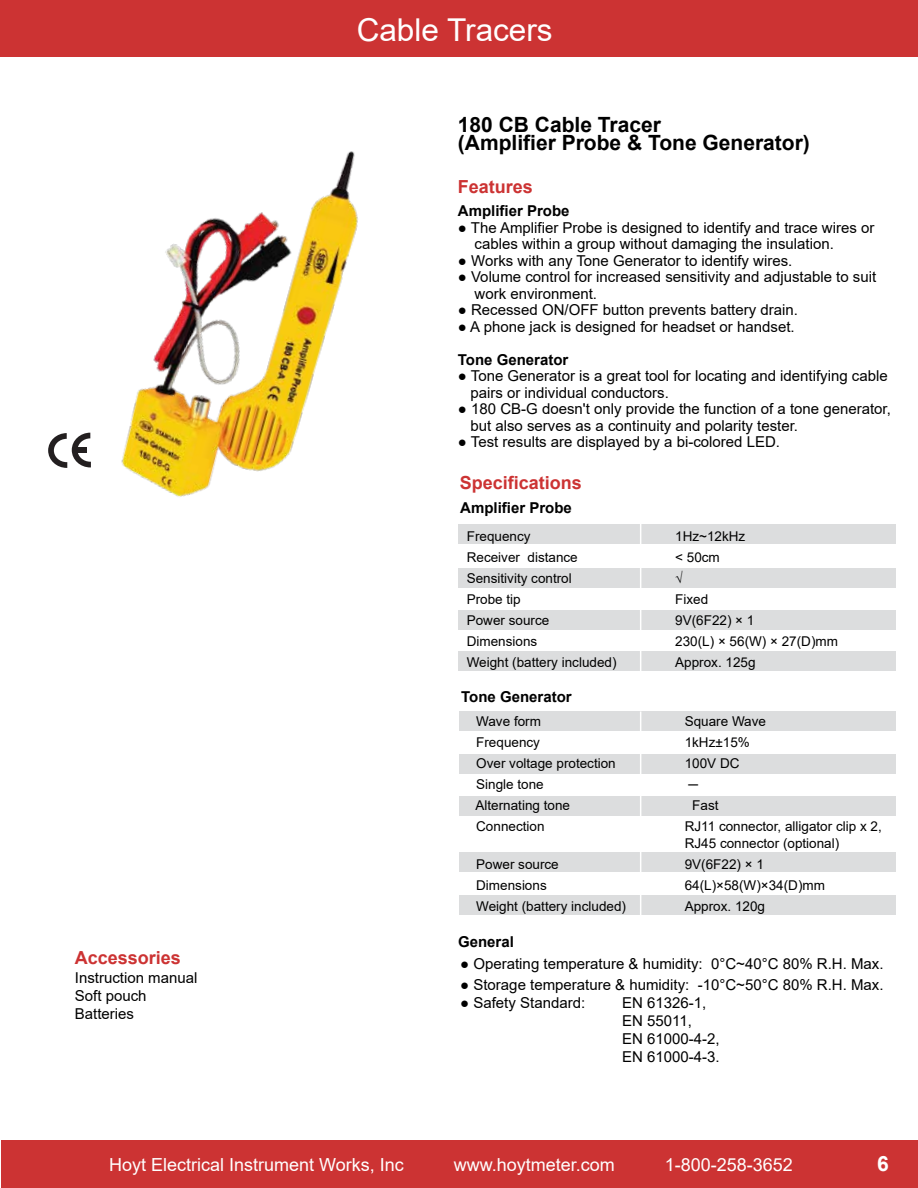
<style>
.page{position:relative;width:918px;height:1188px;background:#fff}
.page>*{position:absolute;margin:0;border:0;box-sizing:border-box;transform-origin:0 0}
.t1{font:31.5px "Arial";color:#fff}
.t2{font:700 21px/18px "Arial";color:#000}
.t3{font:700 21px "Arial";color:#fff}
.t4{font:18px "Arial";color:#fff}
.t5{font:700 18px "Arial";color:#c33}
.t6{font:15px/18px "Arial";color:#000}
.t7{font:700 15px "Arial";color:#000}
.t8{font:13.5px/16.5px "Arial";color:#000}
</style>
<div class="page">
<div style="left:460px;top:711px;width:436px;height:20px;background:#dcddde"></div>
<div style="left:460px;top:754px;width:436px;height:20px;background:#dcddde"></div>
<div style="left:460px;top:796px;width:436px;height:20px;background:#dcddde"></div>
<div style="left:460px;top:852px;width:436px;height:20px;background:#dcddde"></div>
<div style="left:460px;top:895px;width:436px;height:20px;background:#dcddde"></div>
<hr style="left:640px;top:712px;width:1px;height:214px;background:#fff">
<div style="left:458px;top:524px;width:438px;height:20px;background:#dcddde"></div>
<div style="left:458px;top:568px;width:438px;height:20px;background:#dcddde"></div>
<div style="left:458px;top:610px;width:438px;height:19px;background:#dcddde"></div>
<div style="left:458px;top:651px;width:438px;height:20px;background:#dcddde"></div>
<hr style="left:640px;top:519px;width:1px;height:159px;background:#fff">
<svg style="left:48px;top:433px;width:27px;height:35px"></svg>
<img style="left:75px;top:151px;width:283px;height:346px">
<div style="left:0;top:0;width:918px;height:57px;background:#c33"></div>
<div style="left:1px;top:1140px;width:917px;height:48px;background:#c33"></div>
<h1 class="t1" style="left:357px;top:8px;width:198px">Cable Tracers</h1>
<h2 class="t2" style="left:458px;top:116px;width:353px">180 CB Cable Tracer<br>(Amplifier Probe &amp; Tone Generator)</h2>
<p class="t5" style="left:458px;top:174px;width:77px">Features</p>
<p class="t7" style="left:458px;top:200px;width:113px">Amplifier Probe</p>
<p class="t6" style="left:475px;top:219px;width:401px;line-height:16.5px;text-indent:-17px">● The Amplifier Probe is designed to identify and trace wires or cables within a group without damaging the insulation.</p>
<p class="t6" style="left:458px;top:251px;width:336px">● Works with any Tone Generator to identify wires.</p>
<p class="t6" style="left:475px;top:268px;width:403px;line-height:16.5px;text-indent:-17px">● Volume control for increased sensitivity and adjustable to suit work environment.</p>
<p class="t6" style="left:458px;top:301px;width:342px">● Recessed ON/OFF button prevents battery drain.</p>
<p class="t6" style="left:458px;top:317px;width:338px">● A phone jack is designed for headset or handset.</p>
<p class="t7" style="left:458px;top:349px;width:112px">Tone Generator</p>
<p class="t6" style="left:470px;top:367px;width:419px;line-height:16.5px;text-indent:-13px">● Tone Generator is a great tool for locating and identifying cable pairs or individual conductors.</p>
<p class="t6" style="left:470px;top:400px;width:422px;line-height:16.5px;text-indent:-13px">● 180 CB-G doesn't only provide the function of a tone generator, but also serves as a continuity and polarity tester.</p>
<p class="t6" style="left:458px;top:433px;width:324px">● Test results are displayed by a bi-colored LED.</p>
<p class="t5" style="left:460px;top:470px;width:124px">Specifications</p>
<p class="t7" style="left:460px;top:497px;width:113px">Amplifier Probe</p>
<p class="t8" style="left:467px;top:528px;width:65px">Frequency</p>
<p class="t8" style="left:675px;top:528px;width:72px">1Hz~12kHz</p>
<p class="t8" style="left:467px;top:549px;width:113px">Receiver distance</p>
<p class="t8" style="left:675px;top:549px;width:46px">&lt; 50cm</p>
<p class="t8" style="left:467px;top:570px;width:107px">Sensitivity control</p>
<p class="t8" style="left:675px;top:570px;width:9px">√</p>
<p class="t8" style="left:467px;top:591px;width:56px">Probe tip</p>
<p class="t8" style="left:675px;top:591px;width:35px">Fixed</p>
<p class="t8" style="left:467px;top:612px;width:84px">Power source</p>
<p class="t8" style="left:675px;top:612px;width:81px">9V(6F22) × 1</p>
<p class="t8" style="left:467px;top:633px;width:72px">Dimensions</p>
<p class="t8" style="left:675px;top:633px;width:164px">230(L) × 56(W) × 27(D)mm</p>
<p class="t8" style="left:467px;top:654px;width:151px">Weight (battery included)</p>
<p class="t8" style="left:675px;top:654px;width:82px">Approx. 125g</p>
<p class="t7" style="left:461px;top:686px;width:112px">Tone Generator</p>
<p class="t8" style="left:476px;top:713px;width:66px">Wave form</p>
<p class="t8" style="left:685px;top:713px;width:83px">Square Wave</p>
<p class="t8" style="left:476px;top:734px;width:65px">Frequency</p>
<p class="t8" style="left:685px;top:734px;width:67px">1kHz±15%</p>
<p class="t8" style="left:476px;top:755px;width:141px">Over voltage protection</p>
<p class="t8" style="left:685px;top:755px;width:56px">100V DC</p>
<p class="t8" style="left:476px;top:776px;width:69px">Single tone</p>
<p class="t8" style="left:688px;top:776px;width:11px">─</p>
<p class="t8" style="left:475px;top:797px;width:96px">Alternating tone</p>
<p class="t8" style="left:692px;top:797px;width:28px">Fast</p>
<p class="t8" style="left:476px;top:818px;width:70px">Connection</p>
<p class="t8" style="left:685px;top:818px;width:199px">RJ11 connector, alligator clip x 2,<br>RJ45 connector (optional)</p>
<p class="t8" style="left:476px;top:855px;width:84px">Power source</p>
<p class="t8" style="left:685px;top:855px;width:81px">9V(6F22) × 1</p>
<p class="t8" style="left:476px;top:876px;width:72px">Dimensions</p>
<p class="t8" style="left:685px;top:876px;width:142px">64(L)×58(W)×34(D)mm</p>
<p class="t8" style="left:476px;top:897px;width:151px">Weight (battery included)</p>
<p class="t8" style="left:685px;top:897px;width:82px">Approx. 120g</p>
<p class="t5" style="left:75px;top:945px;width:108px">Accessories</p>
<p class="t6" style="left:75px;top:969px;width:124px">Instruction manual<br>Soft pouch<br>Batteries</p>
<p class="t7" style="left:458px;top:932px;width:57px">General</p>
<p class="t6" style="left:460px;top:955px;width:425px">● Operating temperature &amp; humidity: 0°C~40°C 80% R.H. Max.</p>
<p class="t6" style="left:460px;top:976px;width:425px">● Storage temperature &amp; humidity: -10°C~50°C 80% R.H. Max.</p>
<p class="t6" style="left:460px;top:994px;width:126px">● Safety Standard:</p>
<p class="t6" style="left:622px;top:994px;width:99px">EN 61326-1,<br>EN 55011,<br>EN 61000-4-2,<br>EN 61000-4-3.</p>
<p class="t4" style="left:109px;top:1152px;width:296px">Hoyt Electrical Instrument Works, Inc</p>
<p class="t4" style="left:454px;top:1152px;width:163px">www.hoytmeter.com</p>
<p class="t4" style="left:665px;top:1152px;width:130px">1-800-258-3652</p>
<h2 class="t3" style="left:877px;top:1149px;width:13px">6</h2>
</div>
